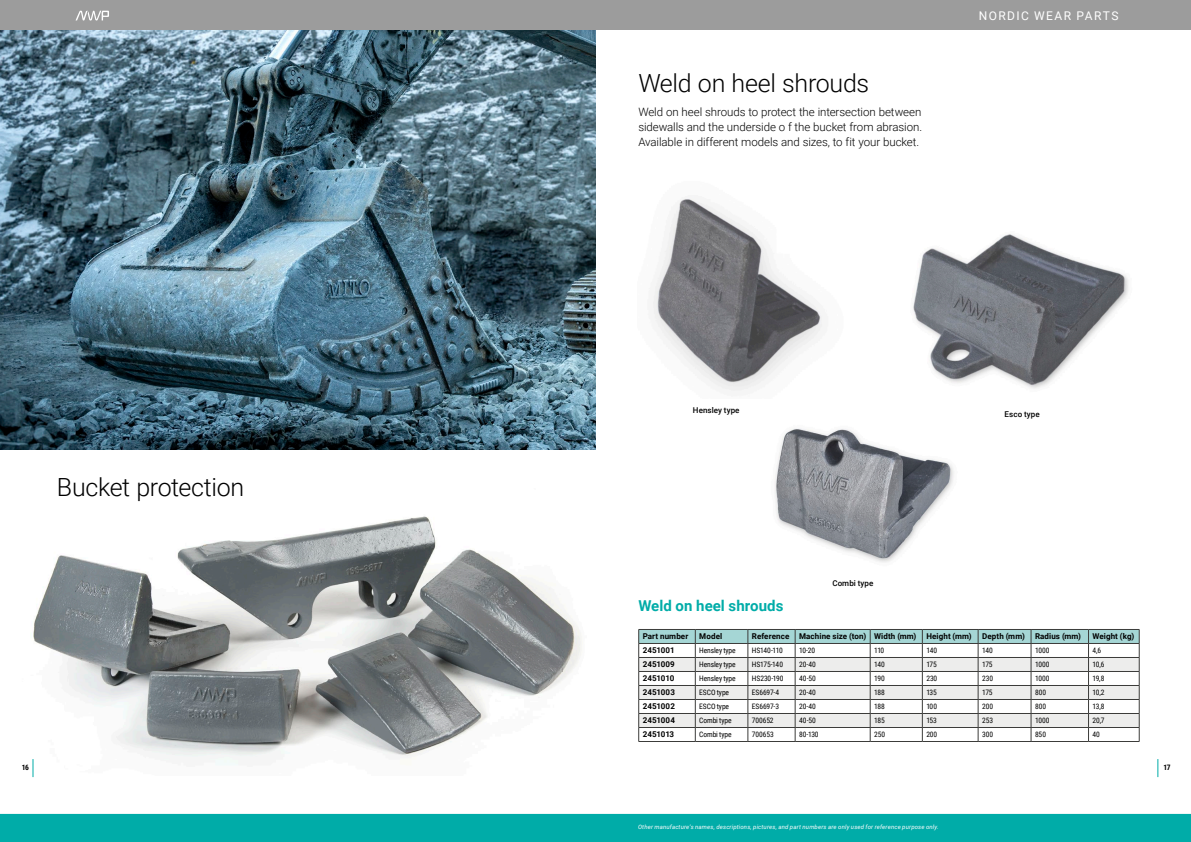
<style>
.page{position:relative;width:1191px;height:842px;background:#fff}
.page>*{position:absolute;margin:0;border:0;box-sizing:border-box;transform-origin:0 0}
.Rubrik_25_pt_light{font:300 25px "Roboto";letter-spacing:-.01em;color:#000}
.Rubrik_15_pt_green{font:700 15px "Roboto";color:#00aca8}
.t1{font:12px "Roboto";letter-spacing:.115em;color:#fff}
.ingress{font:300 11.5px/15px "Roboto";letter-spacing:-.005em;color:#000;text-align:justify}
.Tabelltext_fet{font:700 8px "Roboto";letter-spacing:.01em;color:#000}
.Bildtext{font:500 8px "Roboto";letter-spacing:.01em;color:#000}
.Tabelltext_fet-2{font:700 8px "Roboto";letter-spacing:-.015em;color:#000}
.Tabelltext{font:7.5px "Roboto Condensed";letter-spacing:-.01em;color:#000}
.Tabelltext-2{font:7.5px "Roboto Condensed";letter-spacing:-.03em;color:#000}
.t2{font:700 7.5px "Roboto Condensed";color:#000}
.t3{font:italic 6px "Roboto";letter-spacing:.025em;color:#fff}
</style>
<div class="page">
<img style="left:32px;top:516px;width:549px;height:259px">
<img style="left:0;top:29px;width:595px;height:420px">
<img style="left:774px;top:428px;width:180px;height:135px">
<svg style="left:1157px;top:759px;width:1px;height:18px"></svg>
<svg style="left:33px;top:759px;width:1px;height:18px"></svg>
<div style="left:0;top:0;width:1191px;height:29px;background:#9c9c9c"></div>
<svg style="left:76px;top:10px;width:33px;height:11px"></svg>
<div style="left:0;top:814px;width:1191px;height:28px;background:#00aca8"></div>
<img style="left:653px;top:198px;width:170px;height:193px">
<img style="left:913px;top:234px;width:216px;height:155px">
<svg style="left:638px;top:629px;width:502px;height:112px"></svg>
<hr style="left:638px;top:741px;width:57px;height:1px;background:#3c3c3a">
<hr style="left:695px;top:741px;width:53px;height:1px;background:#3c3c3a">
<hr style="left:748px;top:741px;width:47px;height:1px;background:#3c3c3a">
<hr style="left:795px;top:741px;width:75px;height:1px;background:#3c3c3a">
<hr style="left:870px;top:741px;width:52px;height:1px;background:#3c3c3a">
<hr style="left:922px;top:741px;width:56px;height:1px;background:#3c3c3a">
<hr style="left:978px;top:741px;width:53px;height:1px;background:#3c3c3a">
<hr style="left:1031px;top:741px;width:57px;height:1px;background:#3c3c3a">
<hr style="left:1088px;top:741px;width:51px;height:1px;background:#3c3c3a">
<p class="Rubrik_25_pt_light" style="left:57px;top:470px;width:189px">Bucket protection</p>
<p class="Rubrik_25_pt_light" style="left:638px;top:66px;width:232px">Weld on heel shrouds</p>
<p class="ingress" style="left:638px;top:104px;width:285px">Weld on heel shrouds to protect the intersection between sidewalls and the underside o f the bucket from abrasion.<br>Available in different models and sizes, to fit your bucket.</p>
<h3 class="t1" style="left:979px;top:7px;width:141px">NORDIC WEAR PARTS</h3>
<p class="Bildtext" style="left:693px;top:404px;width:48px">Hensley type</p>
<p class="Bildtext" style="left:832px;top:578px;width:43px">Combi type</p>
<p class="Bildtext" style="left:1004px;top:409px;width:37px">Esco type</p>
<p class="Rubrik_15_pt_green" style="left:638px;top:595px;width:146px">Weld on heel shrouds</p>
<p class="Tabelltext_fet" style="left:642px;top:631px;width:47px">Part number</p>
<p class="Tabelltext_fet" style="left:699px;top:631px;width:24px">Model</p>
<p class="Tabelltext_fet" style="left:752px;top:631px;width:39px">Reference</p>
<p class="Tabelltext_fet" style="left:799px;top:631px;width:69px">Machine size (ton)</p>
<p class="Tabelltext_fet" style="left:874px;top:631px;width:44px">Width (mm)</p>
<p class="Tabelltext_fet" style="left:926px;top:631px;width:47px">Height (mm)</p>
<p class="Tabelltext_fet" style="left:982px;top:631px;width:44px">Depth (mm)</p>
<p class="Tabelltext_fet" style="left:1035px;top:631px;width:48px">Radius (mm)</p>
<p class="Tabelltext_fet" style="left:1092px;top:631px;width:43px">Weight (kg)</p>
<p class="Tabelltext_fet" style="left:642px;top:645px;width:34px">2451001</p>
<p class="Tabelltext" style="left:699px;top:645px;width:38px">Hensley type</p>
<p class="Tabelltext-2" style="left:752px;top:645px;width:32px">HS140-110</p>
<p class="Tabelltext" style="left:799px;top:645px;width:18px">10-20</p>
<p class="Tabelltext" style="left:874px;top:645px;width:12px">110</p>
<p class="Tabelltext" style="left:926px;top:645px;width:12px">140</p>
<p class="Tabelltext" style="left:982px;top:645px;width:12px">140</p>
<p class="Tabelltext" style="left:1035px;top:645px;width:16px">1000</p>
<p class="Tabelltext" style="left:1092px;top:645px;width:10px">4,6</p>
<p class="Tabelltext_fet" style="left:642px;top:659px;width:34px">2451009</p>
<p class="Tabelltext" style="left:699px;top:659px;width:38px">Hensley type</p>
<p class="Tabelltext" style="left:752px;top:659px;width:33px">HS175-140</p>
<p class="Tabelltext" style="left:799px;top:659px;width:18px">20-40</p>
<p class="Tabelltext" style="left:874px;top:659px;width:12px">140</p>
<p class="Tabelltext" style="left:926px;top:659px;width:12px">175</p>
<p class="Tabelltext" style="left:982px;top:659px;width:12px">175</p>
<p class="Tabelltext" style="left:1035px;top:659px;width:16px">1000</p>
<p class="Tabelltext" style="left:1092px;top:659px;width:13px">10,6</p>
<p class="Tabelltext_fet-2" style="left:642px;top:673px;width:33px">2451010</p>
<p class="Tabelltext" style="left:699px;top:673px;width:38px">Hensley type</p>
<p class="Tabelltext" style="left:752px;top:673px;width:33px">HS230-190</p>
<p class="Tabelltext" style="left:799px;top:673px;width:18px">40-50</p>
<p class="Tabelltext" style="left:874px;top:673px;width:12px">190</p>
<p class="Tabelltext" style="left:926px;top:673px;width:12px">230</p>
<p class="Tabelltext" style="left:982px;top:673px;width:12px">230</p>
<p class="Tabelltext" style="left:1035px;top:673px;width:16px">1000</p>
<p class="Tabelltext" style="left:1092px;top:673px;width:13px">19,8</p>
<p class="Tabelltext_fet" style="left:642px;top:687px;width:34px">2451003</p>
<p class="Tabelltext" style="left:699px;top:687px;width:31px">ESCO type</p>
<p class="Tabelltext" style="left:752px;top:687px;width:29px">ES6697-4</p>
<p class="Tabelltext" style="left:799px;top:687px;width:18px">20-40</p>
<p class="Tabelltext" style="left:874px;top:687px;width:12px">188</p>
<p class="Tabelltext" style="left:926px;top:687px;width:12px">135</p>
<p class="Tabelltext" style="left:982px;top:687px;width:12px">175</p>
<p class="Tabelltext" style="left:1035px;top:687px;width:13px">800</p>
<p class="Tabelltext" style="left:1092px;top:687px;width:14px">10,2</p>
<p class="Tabelltext_fet" style="left:642px;top:701px;width:34px">2451002</p>
<p class="Tabelltext" style="left:699px;top:701px;width:31px">ESCO type</p>
<p class="Tabelltext" style="left:752px;top:701px;width:29px">ES6697-3</p>
<p class="Tabelltext" style="left:799px;top:701px;width:18px">20-40</p>
<p class="Tabelltext" style="left:874px;top:701px;width:12px">188</p>
<p class="Tabelltext" style="left:926px;top:701px;width:12px">100</p>
<p class="Tabelltext" style="left:982px;top:701px;width:12px">200</p>
<p class="Tabelltext" style="left:1035px;top:701px;width:13px">800</p>
<p class="Tabelltext" style="left:1092px;top:701px;width:14px">13,8</p>
<p class="Tabelltext_fet" style="left:642px;top:715px;width:34px">2451004</p>
<p class="Tabelltext" style="left:699px;top:715px;width:34px">Combi type</p>
<p class="Tabelltext" style="left:752px;top:715px;width:23px">700652</p>
<p class="Tabelltext" style="left:799px;top:715px;width:18px">40-50</p>
<p class="Tabelltext" style="left:874px;top:715px;width:12px">185</p>
<p class="Tabelltext" style="left:926px;top:715px;width:12px">153</p>
<p class="Tabelltext" style="left:982px;top:715px;width:12px">253</p>
<p class="Tabelltext" style="left:1035px;top:715px;width:16px">1000</p>
<p class="Tabelltext" style="left:1092px;top:715px;width:14px">20,7</p>
<p class="Tabelltext_fet-2" style="left:642px;top:729px;width:33px">2451013</p>
<p class="Tabelltext" style="left:699px;top:729px;width:34px">Combi type</p>
<p class="Tabelltext" style="left:752px;top:729px;width:23px">700653</p>
<p class="Tabelltext" style="left:799px;top:729px;width:21px">80-130</p>
<p class="Tabelltext" style="left:874px;top:729px;width:12px">250</p>
<p class="Tabelltext" style="left:926px;top:729px;width:12px">200</p>
<p class="Tabelltext" style="left:982px;top:729px;width:12px">300</p>
<p class="Tabelltext" style="left:1035px;top:729px;width:12px">850</p>
<p class="Tabelltext" style="left:1092px;top:729px;width:9px">40</p>
<p class="t2" style="left:22px;top:762px;width:9px">16</p>
<p class="t2" style="left:1163px;top:762px;width:9px">17</p>
<p class="t3" style="left:638px;top:822px;width:302px">Other manufacture’s names, descriptions, pictures, and part numbers are only used for reference purpose only.</p>
</div>
